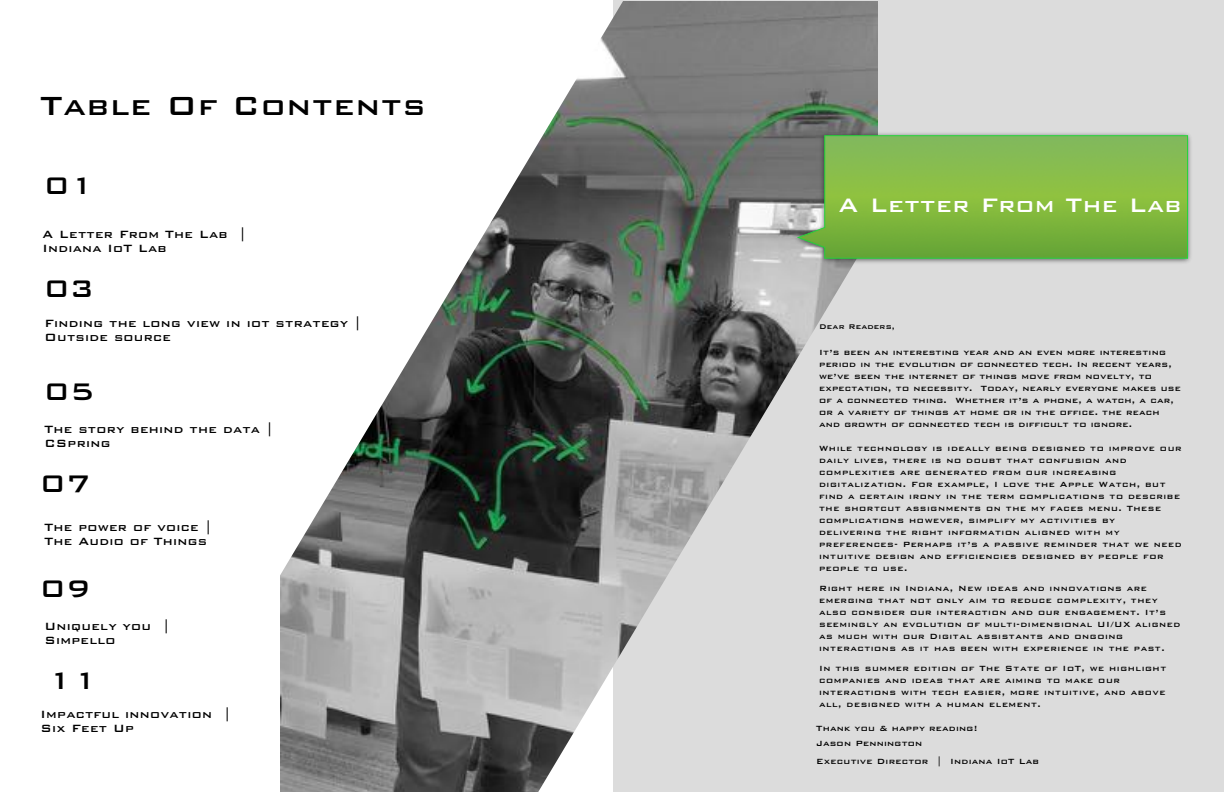
<style>
.page{position:relative;width:1224px;height:792px;background:#fff}
.page>*{position:absolute;margin:0;border:0;box-sizing:border-box;transform-origin:0 0}
.t1{font:500 35px "Bank Gothic";letter-spacing:.02em;color:#000}
.t2{font:500 32px "Bank Gothic";letter-spacing:.02em;color:#000}
.t3{font:500 26px "Bank Gothic";letter-spacing:.02em;color:#fff}
.t4{font:500 14px/14px "Bank Gothic";letter-spacing:.02em;color:#000}
.t5{font:500 10px/12px "Bank Gothic";letter-spacing:.055em;color:#000}
.t6{font:500 10px/12px "Bank Gothic";letter-spacing:.02em;color:#000}
.t7{font:500 9px "Bank Gothic";letter-spacing:.02em;color:#000}
</style>
<div class="page">
<div style="left:613px;top:0;width:610px;height:792px;background:#dcdcdc"></div>
<img style="left:280px;top:2px;width:598px;height:790px">
<img style="left:792px;top:132px;width:399px;height:133px">
<svg style="left:797px;top:135px;width:391px;height:124px;background:#7fb549"></svg>
<h1 class="t1" style="left:41px;top:87px;width:387px">Table Of Contents</h1>
<h2 class="t2" style="left:44px;top:168px;width:52px">01</h2>
<h3 class="t4" style="left:43px;top:227px;width:205px">A Letter From The Lab |<br>Indiana IoT Lab</h3>
<h2 class="t2" style="left:44px;top:271px;width:52px">03</h2>
<h3 class="t4" style="left:44px;top:316px;width:318px">Finding the long view in iot strategy |<br>Outside source</h3>
<h2 class="t2" style="left:44px;top:374px;width:52px">05</h2>
<h3 class="t4" style="left:44px;top:422px;width:230px">The story behind the data |<br>CSpring</h3>
<h2 class="t2" style="left:41px;top:467px;width:52px">07</h2>
<h3 class="t4" style="left:44px;top:520px;width:169px">The power of voice |<br>The Audio of Things</h3>
<h2 class="t2" style="left:41px;top:572px;width:52px">09</h2>
<h3 class="t4" style="left:44px;top:619px;width:127px">Uniquely you |<br>Simpello</h3>
<h2 class="t2" style="left:48px;top:664px;width:52px">11</h2>
<h3 class="t4" style="left:41px;top:707px;width:192px">Impactful innovation |<br>Six Feet Up</h3>
<h3 class="t3" style="left:839px;top:191px;width:344px">A Letter From The Lab</h3>
<p class="t7" style="left:819px;top:321px;width:77px">Dear Readers,</p>
<p class="t6" style="left:819px;top:346px;width:363px">It’s been an interesting year and an even more interesting period in the evolution of connected tech. In recent years, we’ve seen the internet of things move from novelty, to expectation, to necessity. Today, nearly everyone makes use of a connected thing. Whether it’s a phone, a watch, a car, or a variety of things at home or in the office. the reach and growth of connected tech is difficult to ignore.</p>
<p class="t5" style="left:819px;top:442px;width:364px">While technology is ideally being designed to improve our daily lives, there is no doubt that confusion and complexities are generated from our increasing digitalization. For example, I love the Apple Watch, but find a certain irony in the term complications to describe the shortcut assignments on the my faces menu. These complications however, simplify my activities by<br>delivering the right information aligned with my preferences- Perhaps it’s a passive reminder that we need intuitive design and efficiencies designed by people for people to use.</p>
<p class="t5" style="left:819px;top:582px;width:363px">Right here in Indiana, New ideas and innovations are emerging that not only aim to reduce complexity, they also consider our interaction and our engagement. It’s seemingly an evolution of multi-dimensional UI/UX aligned as much with our Digital assistants and ongoing interactions as it has been with experience in the past.</p>
<p class="t5" style="left:819px;top:662px;width:349px">In this summer edition of The State of IoT, we highlight companies and ideas that are aiming to make our interactions with tech easier, more intuitive, and above all, designed with a human element.</p>
<p class="t6" style="left:816px;top:721px;width:163px;line-height:15.2px">Thank you &amp; happy reading!<br>Jason Pennington</p>
<p class="t6" style="left:816px;top:756px;width:224px">Executive Director | Indiana IoT Lab</p>
</div>
